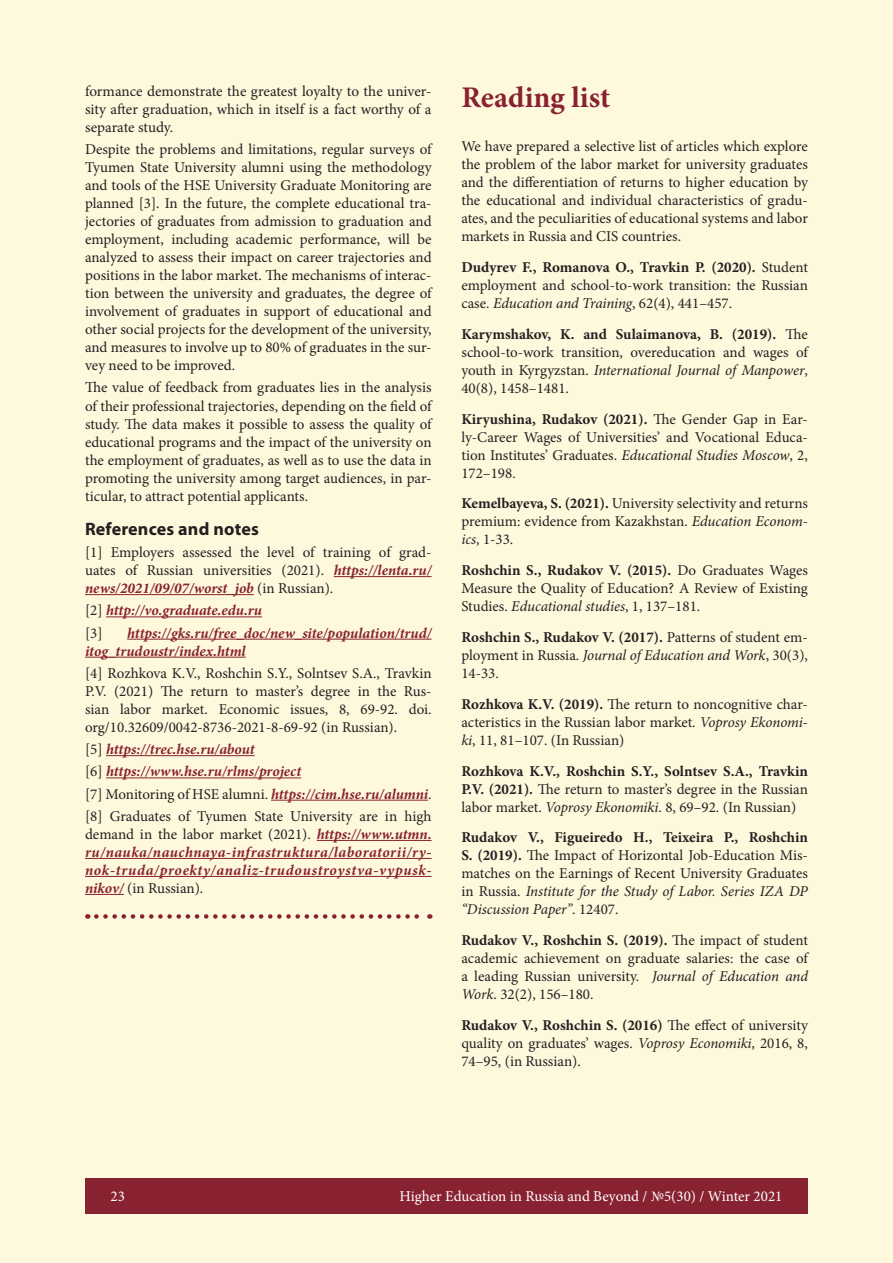
<style>
.page{position:relative;width:893px;height:1263px;background:#fef8dd}
.page>*{position:absolute;margin:0;border:0;box-sizing:border-box;transform-origin:0 0}
.t1{font:700 30px "Minion Pro";color:#882231}
.подзаголовок{font:700 18px "Myriad Pro";letter-spacing:.01em;color:#231f20}
.t2{font:15px/18px "Minion Pro";color:#231f20;text-align:justify}
.КОНЕЦ_СТАТЬИ{font:italic 700 15px/18px "Minion Pro";letter-spacing:.005em;color:#882231}
.t3{font:15px "Minion Pro";color:#fff}
.s1{font-weight:700;font-style:italic;color:#882231}
.s2{font-weight:400;font-style:normal;color:#231f20}
.s3{font-weight:700}
.s4{font-style:italic}
</style>
<div class="page">
<div style="left:85px;top:1178px;width:723px;height:35px;background:#882231"></div>
<hr style="left:334px;top:576px;width:98px;height:1px;background:#882231">
<hr style="left:85px;top:594px;width:169px;height:1px;background:#882231">
<hr style="left:106px;top:616px;width:156px;height:1px;background:#882231">
<hr style="left:127px;top:639px;width:305px;height:1px;background:#882231">
<hr style="left:85px;top:657px;width:161px;height:1px;background:#882231">
<hr style="left:106px;top:755px;width:149px;height:1px;background:#882231">
<hr style="left:106px;top:777px;width:195px;height:1px;background:#882231">
<hr style="left:271px;top:800px;width:157px;height:1px;background:#882231">
<hr style="left:317px;top:840px;width:115px;height:1px;background:#882231">
<hr style="left:85px;top:858px;width:347px;height:1px;background:#882231">
<hr style="left:85px;top:876px;width:347px;height:1px;background:#882231">
<svg style="left:96px;top:914px;width:334px;height:5px"></svg>
<hr style="left:85px;top:894px;width:39px;height:1px;background:#882231">
<p class="t2" style="left:85px;top:82px;width:348px">formance demonstrate the greatest loyalty to the univer&shy;sity after graduation, which in itself is a fact worthy of a separate study.</p>
<p class="t2" style="left:85px;top:140px;width:348px">Despite the problems and limitations, regular surveys of Tyumen State University alumni using the methodology and tools of the HSE University Graduate Monitoring are planned [3]. In the future, the complete educational tra&shy;jectories of graduates from admission to graduation and employment, including academic performance, will be analyzed to assess their impact on career trajectories and positions in the labor market. The mechanisms of interac&shy;tion between the university and graduates, the degree of involvement of graduates in support of educational and other social projects for the development of the university, and measures to involve up to 80% of graduates in the sur&shy;vey need to be improved.</p>
<p class="t2" style="left:85px;top:379px;width:348px">The value of feedback from graduates lies in the analysis of their professional trajectories, depending on the field of study. The data makes it possible to assess the quality of educational programs and the impact of the university on the employment of graduates, as well as to use the data in promoting the university among target audiences, in par&shy;ticular, to attract potential applicants.</p>
<p class="подзаголовок" style="left:85px;top:517px;width:175px">References and notes</p>
<p class="t2" style="left:85px;top:543px;width:348px">[1] Employers assessed the level of training of grad&shy;uates of Russian universities (2021). <span class="s1">https://lenta.ru/ news/2021/09/07/worst_job</span> (in Russian).</p>
<p class="КОНЕЦ_СТАТЬИ" style="left:85px;top:601px;width:179px"><span class="s2">[2]</span> http://vo.graduate.edu.ru</p>
<p class="t2" style="left:85px;top:624px;width:19px">[3]</p>
<p class="КОНЕЦ_СТАТЬИ" style="left:85px;top:624px;width:348px;text-indent:42px">https://gks.ru/free_doc/new_site/population/trud/ itog_trudoustr/index.html</p>
<p class="t2" style="left:85px;top:664px;width:348px">[4] Rozhkova K.V., Roshchin S.Y., Solntsev S.A., Travkin P.V. (2021) The return to master’s degree in the Rus&shy;sian labor market. Economic issues, 8, 69-92. doi. org/10.32609/0042-8736-2021-8-69-92 (in Russian).</p>
<p class="КОНЕЦ_СТАТЬИ" style="left:85px;top:740px;width:171px"><span class="s2">[5]</span> https://trec.hse.ru/about</p>
<p class="КОНЕЦ_СТАТЬИ" style="left:85px;top:762px;width:218px"><span class="s2">[6]</span> https://www.hse.ru/rlms/project</p>
<p class="t2" style="left:85px;top:785px;width:348px">[7] Monitoring of HSE alumni. <span class="s1">https://cim.hse.ru/alumni</span>.</p>
<p class="КОНЕЦ_СТАТЬИ" style="left:85px;top:807px;width:348px;text-align:justify"><span class="s2">[8] Graduates of Tyumen State University are in high demand in the labor market (2021).</span> https://www.utmn. ru/nauka/nauchnaya-infrastruktura/laboratorii/ry&shy;nok-truda/proekty/analiz-trudoustroystva-vypusk&shy;nikov/ <span class="s2">(in Russian).</span></p>
<p class="t1" style="left:461px;top:76px;width:150px">Reading list</p>
<p class="t2" style="left:461px;top:138px;width:348px">We have prepared a selective list of articles which explore the problem of the labor market for university graduates and the differentiation of returns to higher education by the educational and individual characteristics of gradu&shy;ates, and the peculiarities of educational systems and labor markets in Russia and CIS countries.</p>
<p class="t2" style="left:461px;top:258px;width:348px"><span class="s3">Dudyrev F., Romanova O., Travkin P. (2020).</span> Student employment and school-to-work transition: the Russian case. <span class="s4">Education and Training</span>, 62(4), 441–457.</p>
<p class="t2" style="left:461px;top:325px;width:348px"><span class="s3">Karymshakov, K. and Sulaimanova, B. (2019).</span> The school-to-work transition, overeducation and wages of youth in Kyrgyzstan. <span class="s4">International Journal of Manpower</span>, 40(8), 1458–1481.</p>
<p class="t2" style="left:461px;top:410px;width:348px"><span class="s3">Kiryushina, Rudakov (2021).</span> The Gender Gap in Ear&shy;ly-Career Wages of Universities’ and Vocational Educa&shy;tion Institutes’ Graduates. <span class="s4">Educational Studies Moscow</span>, 2, 172–198.</p>
<p class="t2" style="left:461px;top:495px;width:348px"><span class="s3">Kemelbayeva, S. (2021).</span> University selectivity and returns premium: evidence from Kazakhstan. <span class="s4">Education Econom&shy;ics</span>, 1-33.</p>
<p class="t2" style="left:461px;top:561px;width:348px"><span class="s3">Roshchin S., Rudakov V. (2015).</span> Do Graduates Wages Measure the Quality of Education? A Review of Existing Studies. <span class="s4">Educational studies</span>, 1, 137–181.</p>
<p class="t2" style="left:461px;top:628px;width:348px"><span class="s3">Roshchin S., Rudakov V. (2017).</span> Patterns of student em&shy;ployment in Russia. <span class="s4">Journal of Education and Work</span>, 30(3), 14-33.</p>
<p class="t2" style="left:461px;top:695px;width:348px"><span class="s3">Rozhkova K.V. (2019).</span> The return to noncognitive char&shy;acteristics in the Russian labor market. <span class="s4">Voprosy Ekonomi&shy;ki</span>, 11, 81–107. (In Russian)</p>
<p class="t2" style="left:461px;top:762px;width:348px"><span class="s3">Rozhkova K.V., Roshchin S.Y., Solntsev S.A., Travkin P.V. (2021).</span> The return to master’s degree in the Russian labor market. <span class="s4">Voprosy Ekonomiki</span>. 8, 69–92. (In Russian)</p>
<p class="t2" style="left:461px;top:828px;width:348px"><span class="s3">Rudakov V., Figueiredo H., Teixeira P., Roshchin S. (2019).</span> The Impact of Horizontal Job-Education Mis&shy;matches on the Earnings of Recent University Graduates in Russia. <span class="s4">Institute for the Study of Labor. Series IZA DP “Discussion Paper”</span>. 12407.</p>
<p class="t2" style="left:461px;top:931px;width:348px"><span class="s3">Rudakov V., Roshchin S. (2019).</span> The impact of student academic achievement on graduate salaries: the case of a leading Russian university. <span class="s4">Journal of Education and Work</span>. 32(2), 156–180.</p>
<p class="t2" style="left:461px;top:1016px;width:348px"><span class="s3">Rudakov V., Roshchin S. (2016)</span> The effect of university quality on graduates’ wages. <span class="s4">Voprosy Economiki</span>, 2016, 8, 74–95, (in Russian).</p>
<p class="t3" style="left:111px;top:1186px;width:16px">23</p>
<p class="t3" style="left:399px;top:1186px;width:384px">Higher Education in Russia and Beyond / №5(30) / Winter 2021</p>
</div>
